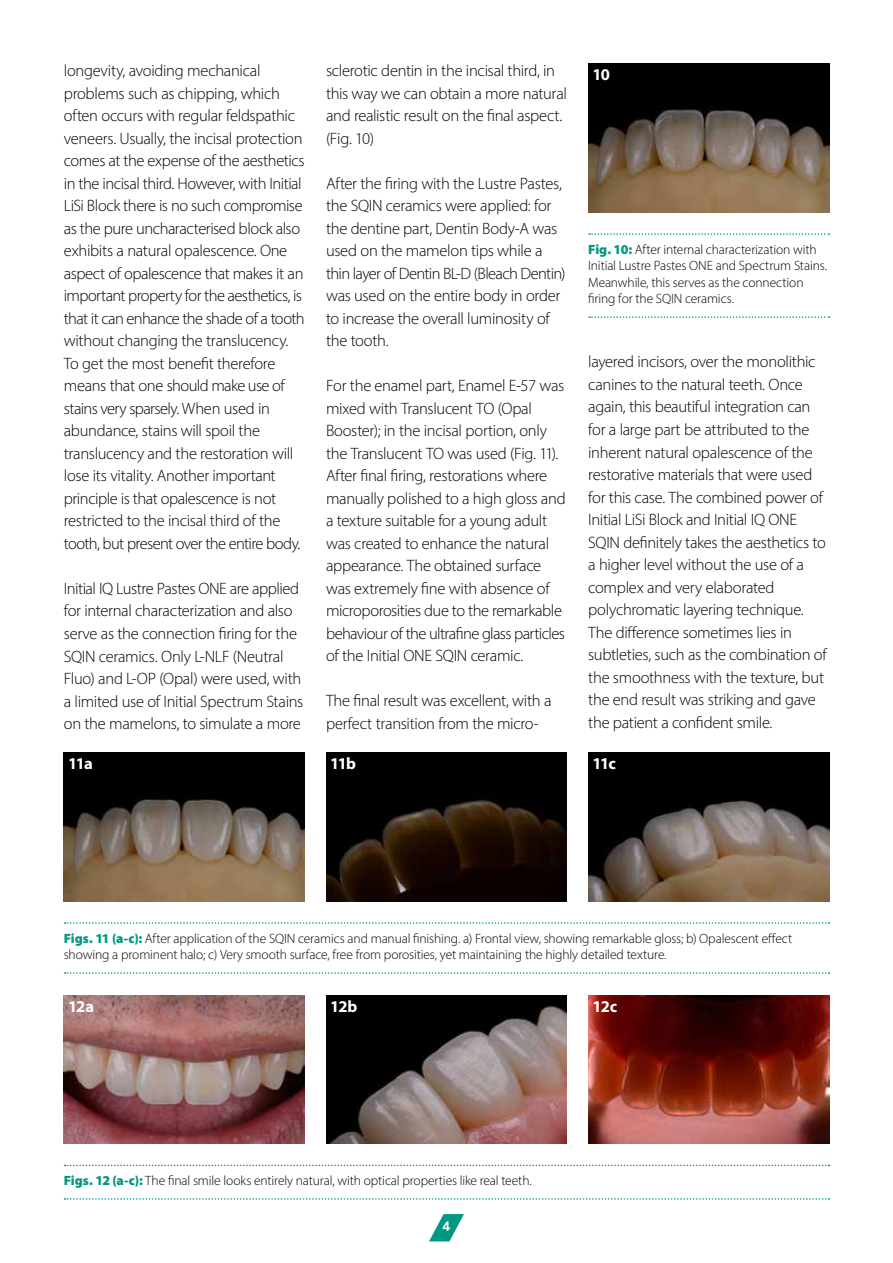
<style>
.page{position:relative;width:893px;height:1263px;background:#fff}
.page>*{position:absolute;margin:0;border:0;box-sizing:border-box;transform-origin:0 0}
.t1{font:300 16.5px/22.5px "Myriad Pro";letter-spacing:-.02em;color:#000}
.t2{font:700 16.5px "Myriad Pro";letter-spacing:-.05em;color:#fff}
.t3{font:300 13.5px/16.5px "Myriad Pro";letter-spacing:-.01em;color:#000}
.t4{font:800 13.5px "Avenir";color:#fff}
.s1{font-weight:900;color:#009880}
</style>
<div class="page">
<svg style="left:429px;top:1214px;width:35px;height:27px"></svg>
<img style="left:588px;top:64px;width:241px;height:149px">
<svg style="left:589px;top:233px;width:240px;height:2px"></svg>
<svg style="left:589px;top:316px;width:240px;height:2px"></svg>
<img style="left:64px;top:995px;width:241px;height:149px">
<svg style="left:65px;top:1165px;width:764px;height:1px"></svg>
<svg style="left:65px;top:1198px;width:764px;height:2px"></svg>
<img style="left:326px;top:995px;width:241px;height:149px">
<img style="left:588px;top:995px;width:241px;height:149px">
<img style="left:64px;top:753px;width:241px;height:148px">
<svg style="left:65px;top:922px;width:764px;height:2px"></svg>
<svg style="left:65px;top:972px;width:764px;height:2px"></svg>
<img style="left:326px;top:753px;width:241px;height:148px">
<img style="left:588px;top:753px;width:241px;height:148px">
<p class="t1" style="left:64px;top:59px;width:242px">longevity, avoiding mechanical problems such as chipping, which often occurs with regular feldspathic veneers. Usually, the incisal protection comes at the expense of the aesthetics in the incisal third. However, with Initial LiSi Block there is no such compromise as the pure uncharacterised block also exhibits a natural opalescence. One aspect of opalescence that makes it an important property for the aesthetics, is that it can enhance the shade of a tooth without changing the translucency.<br>To get the most benefit therefore means that one should make use of stains very sparsely. When used in abundance, stains will spoil the translucency and the restoration will lose its vitality. Another important principle is that opalescence is not restricted to the incisal third of the tooth, but present over the entire body.</p>
<p class="t1" style="left:64px;top:577px;width:241px">Initial IQ Lustre Pastes ONE are applied for internal characterization and also serve as the connection firing for the SQIN ceramics. Only L-NLF (Neutral Fluo) and L-OP (Opal) were used, with a limited use of Initial Spectrum Stains on the mamelons, to simulate a more</p>
<p class="t1" style="left:326px;top:59px;width:242px">sclerotic dentin in the incisal third, in this way we can obtain a more natural and realistic result on the final aspect. (Fig. 10)</p>
<p class="t1" style="left:326px;top:172px;width:241px">After the firing with the Lustre Pastes, the SQIN ceramics were applied: for the dentine part, Dentin Body-A was used on the mamelon tips while a thin layer of Dentin BL-D (Bleach Dentin) was used on the entire body in order to increase the overall luminosity of the tooth.</p>
<p class="t1" style="left:326px;top:374px;width:241px">For the enamel part, Enamel E-57 was mixed with Translucent TO (Opal Booster); in the incisal portion, only the Translucent TO was used (Fig. 11).<br>After final firing, restorations where manually polished to a high gloss and a texture suitable for a young adult was created to enhance the natural appearance. The obtained surface was extremely fine with absence of microporosities due to the remarkable behaviour of the ultrafine glass particles of the Initial ONE SQIN ceramic.</p>
<p class="t1" style="left:326px;top:689px;width:227px">The final result was excellent, with a perfect transition from the micro-</p>
<p class="t2" style="left:592px;top:64px;width:19px">10</p>
<p class="t3" style="left:588px;top:241px;width:240px"><span class="s1">Fig. 10:</span> After internal characterization with Initial Lustre Pastes ONE and Spectrum Stains.<br>Meanwhile, this serves as the connection firing for the SQIN ceramics.</p>
<p class="t1" style="left:588px;top:351px;width:240px">layered incisors, over the monolithic canines to the natural teeth. Once again, this beautiful integration can for a large part be attributed to the inherent natural opalescence of the restorative materials that were used for this case. The combined power of Initial LiSi Block and Initial IQ ONE SQIN definitely takes the aesthetics to a higher level without the use of a complex and very elaborated polychromatic layering technique.<br>The difference sometimes lies in subtleties, such as the combination of the smoothness with the texture, but the end result was striking and gave the patient a confident smile.</p>
<p class="t2" style="left:68px;top:753px;width:26px">11a</p>
<p class="t2" style="left:330px;top:753px;width:27px">11b</p>
<p class="t2" style="left:592px;top:753px;width:25px">11c</p>
<p class="t3" style="left:64px;top:930px;width:730px"><span class="s1">Figs. 11 (a-c):</span> After application of the SQIN ceramics and manual finishing. a) Frontal view, showing remarkable gloss; b) Opalescent effect showing a prominent halo; c) Very smooth surface, free from porosities, yet maintaining the highly detailed texture.</p>
<p class="t2" style="left:68px;top:995px;width:28px">12a</p>
<p class="t2" style="left:330px;top:995px;width:29px">12b</p>
<p class="t2" style="left:592px;top:995px;width:26px">12c</p>
<p class="t3" style="left:64px;top:1172px;width:470px"><span class="s1">Figs. 12 (a-c):</span> The final smile looks entirely natural, with optical properties like real teeth.</p>
<p class="t4" style="left:442px;top:1215px;width:9px">4</p>
</div>
